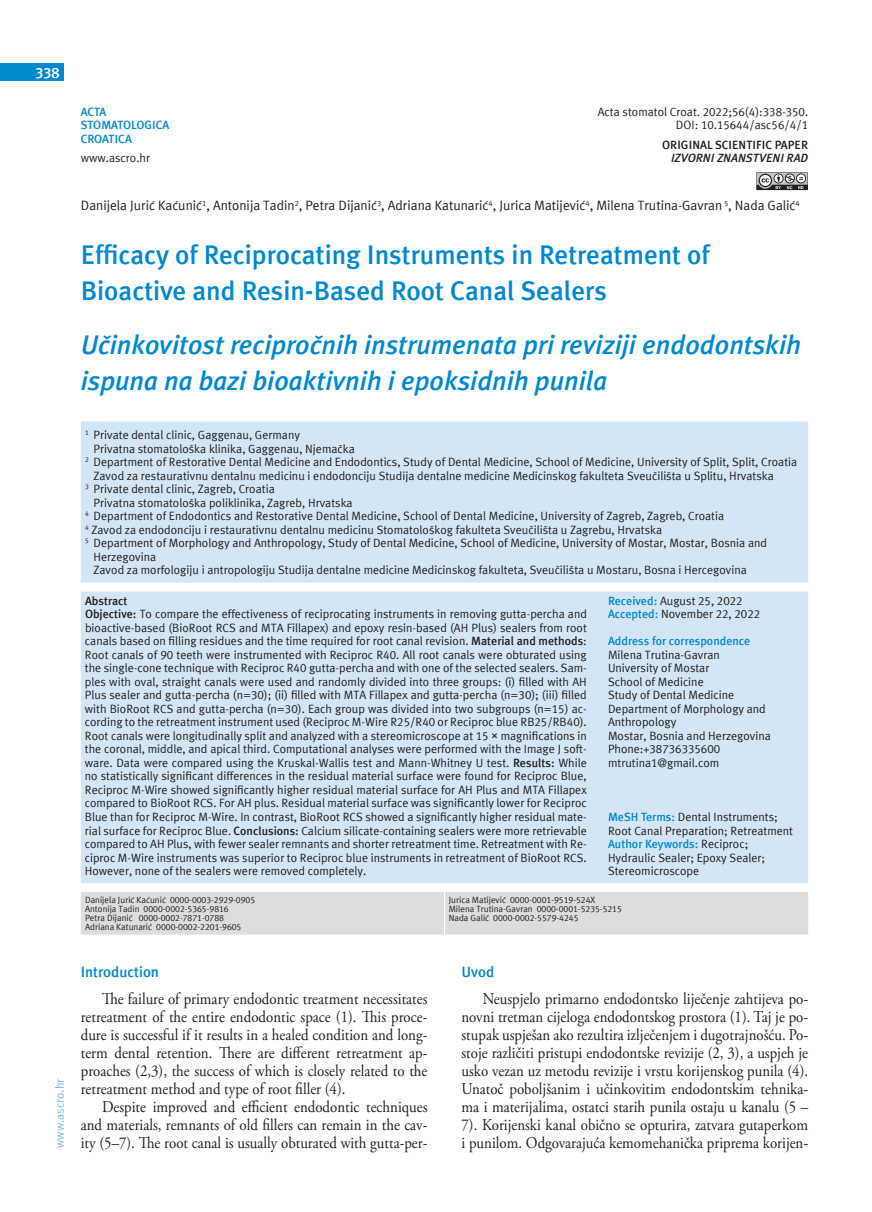
<style>
.page{position:relative;width:872px;height:1212px;background:#fff}
.page>*{position:absolute;margin:0;border:0;box-sizing:border-box;transform-origin:0 0}
.t1{font:italic 700 27px/36px "Meta ASC";color:#0089cf}
.t2{font:700 27px/36px "Meta ASC";color:#0089cf}
.t3{font:16.5px/18px "Adobe Garamond Pro";color:#231f20;text-align:justify;scale:.9 1}
.t4{font:700 15px "Meta ASC";color:#0089cf}
.t5{font:700 15px "Meta ASC";color:#fff}
.t6{font:13.5px "Meta ASC";color:#231f20}
.t7{font:12px/13.5px "Meta ASC";color:#231f20}
.t8{font:700 12px/13.5px "Meta ASC";color:#0089cf}
.t9{font:700 12px "Meta ASC";letter-spacing:.005em;color:#231f20}
.t10{font:italic 700 12px "Meta ASC";letter-spacing:.005em;color:#231f20}
.t11{font:12px "Meta ASC";color:#77b6e4}
.t12{font:9px/9px "Meta ASC";color:#231f20}
.s1{font-weight:700}
.s2{font-family:"Arial"}
.s3{font-weight:700;color:#0089cf}
</style>
<div class="page">
<div style="left:0;top:64px;width:64px;height:17px;background:#0089cf"></div>
<div style="left:81px;top:421px;width:727px;height:162px;background:#d4e6f6"></div>
<div style="left:81px;top:591px;width:727px;height:293px;background:#d4e6f6"></div>
<div style="left:81px;top:892px;width:727px;height:42px;background:#dcdddf"></div>
<hr style="left:444px;top:892px;width:1px;height:42px;background:#fff">
<svg style="left:756px;top:172px;width:52px;height:18px"></svg>
<p class="t5" style="left:35px;top:64px;width:26px">338</p>
<p class="t11" style="left:53px;top:1148px;width:71px;rotate:-90deg">www.ascro.hr</p>
<p class="t7" style="left:598px;top:105px;width:212px;text-align:right">Acta stomatol Croat. 2022;56(4):338-350.<br>DOI: 10.15644/asc56/4/1</p>
<p class="t9" style="left:662px;top:138px;width:147px">ORIGINAL SCIENTIFIC PAPER</p>
<p class="t10" style="left:671px;top:151px;width:139px">IZVORNI ZNANSTVENI RAD</p>
<p class="t6" style="left:81px;top:198px;width:720px">Danijela Jurić Kaćunić<sup>1</sup>, Antonija Tadin<sup>2</sup>, Petra Dijanić<sup>3</sup>, Adriana Katunarić<sup>4</sup>, Jurica Matijević<sup>4</sup>, Milena Trutina-Gavran <sup>5</sup>, Nada Galić<sup>4</sup></p>
<h1 class="t2" style="left:81px;top:237px;width:630px">Efficacy of Reciprocating Instruments in Retreatment of<br>Bioactive and Resin-Based Root Canal Sealers</h1>
<h1 class="t1" style="left:81px;top:327px;width:721px">Učinkovitost recipročnih instrumenata pri reviziji endodontskih ispuna na bazi bioaktivnih i epoksidnih punila</h1>
<p class="t8" style="left:81px;top:105px;width:90px">ACTA<br>STOMATOLOGICA<br>CROATICA</p>
<p class="t7" style="left:81px;top:151px;width:71px">www.ascro.hr</p>
<p class="t7" style="left:85px;top:428px;width:216px"><sup>1</sup> Private dental clinic, Gaggenau, Germany</p>
<p class="t7" style="left:94px;top:442px;width:263px">Privatna stomatološka klinika, Gaggenau, Njemačka</p>
<p class="t7" style="left:85px;top:455px;width:713px"><sup>2</sup> Department of Restorative Dental Medicine and Endodontics, Study of Dental Medicine, School of Medicine, University of Split, Split, Croatia</p>
<p class="t7" style="left:94px;top:469px;width:682px">Zavod za restaurativnu dentalnu medicinu i endodonciju Studija dentalne medicine Medicinskog fakulteta Sveučilišta u Splitu, Hrvatska</p>
<p class="t7" style="left:85px;top:482px;width:191px"><sup>3</sup> Private dental clinic, Zagreb, Croatia</p>
<p class="t7" style="left:94px;top:496px;width:261px">Privatna stomatološka poliklinika, Zagreb, Hrvatska</p>
<p class="t7" style="left:85px;top:509px;width:640px"><sup>4</sup> Department of Endodontics and Restorative Dental Medicine, School of Dental Medicine, University of Zagreb, Zagreb, Croatia</p>
<p class="t7" style="left:85px;top:523px;width:578px"><sup>4</sup> Zavod za endodonciju i restaurativnu dentalnu medicinu Stomatološkog fakulteta Sveučilišta u Zagrebu, Hrvatska</p>
<p class="t7" style="left:85px;top:536px;width:683px"><sup>5</sup> Department of Morphology and Anthropology, Study of Dental Medicine, School of Medicine, University of Mostar, Mostar, Bosnia and</p>
<p class="t7" style="left:94px;top:550px;width:64px">Herzegovina</p>
<p class="t7" style="left:94px;top:563px;width:655px">Zavod za morfologiju i antropologiju Studija dentalne medicine Medicinskog fakulteta, Sveučilišta u Mostaru, Bosna i Hercegovina</p>
<p class="t7" style="left:85px;top:594px;width:503px"><span class="s1">Abstract<br>Objective:</span> To compare the effectiveness of reciprocating instruments in removing gutta-percha and bioactive-based (BioRoot RCS and MTA Fillapex) and epoxy resin-based (AH Plus) sealers from root canals based on filling residues and the time required for root canal revision. <span class="s1">Material and methods</span>:<br>Root canals of 90 teeth were instrumented with Reciproc R40. All root canals were obturated using the single-cone technique with Reciproc R40 gutta-percha and with one of the selected sealers. Sam&shy;ples with oval, straight canals were used and randomly divided into three groups: (i) filled with AH Plus sealer and gutta-percha (n=30); (ii) filled with MTA Fillapex and gutta-percha (n=30); (iii) filled with BioRoot RCS and gutta-percha (n=30). Each group was divided into two subgroups (n=15) ac&shy;cording to the retreatment instrument used (Reciproc M-Wire R25/R40 or Reciproc blue RB25/RB40).<br>Root canals were longitudinally split and analyzed with a stereomicroscope at 15 <span class="s2">×</span> magnifications in the coronal, middle, and apical third. Computational analyses were performed with the Image J soft&shy;ware. Data were compared using the Kruskal-Wallis test and Mann-Whitney U test. <span class="s1">Results:</span> While no statistically significant differences in the residual material surface were found for Reciproc Blue, Reciproc M-Wire showed significantly higher residual material surface for AH Plus and MTA Fillapex compared to BioRoot RCS. For AH plus. Residual material surface was significantly lower for Reciproc Blue than for Reciproc M-Wire. In contrast, BioRoot RCS showed a significantly higher residual mate&shy;rial surface for Reciproc Blue. <span class="s1">Conclusions:</span> Calcium silicate-containing sealers were more retrievable compared to AH Plus, with fewer sealer remnants and shorter retreatment time. Retreatment with Re&shy;ciproc M-Wire instruments was superior to Reciproc blue instruments in retreatment of BioRoot RCS.<br>However, none of the sealers were removed completely.</p>
<p class="t7" style="left:608px;top:594px;width:154px"><span class="s3">Received:</span> August 25, 2022<br><span class="s3">Accepted:</span> November 22, 2022</p>
<p class="t8" style="left:608px;top:634px;width:144px">Address for correspondence</p>
<p class="t7" style="left:608px;top:648px;width:164px">Milena Trutina-Gavran<br>University of Mostar<br>School of Medicine<br>Study of Dental Medicine<br>Department of Morphology and<br>Anthropology<br>Mostar, Bosnia and Herzegovina<br>Phone:+38736335600 mtrutina1@gmail.com</p>
<p class="t7" style="left:608px;top:810px;width:187px"><span class="s3">MeSH Terms:</span> Dental Instruments;<br>Root Canal Preparation; Retreatment<br><span class="s3">Author Keywords:</span> Reciproc;<br>Hydraulic Sealer; Epoxy Sealer;<br>Stereomicroscope</p>
<p class="t12" style="left:85px;top:895px;width:172px">Danijela Jurić Kaćunić 0000-0003-2929-0905<br>Antonija Tadin 0000-0002-5365-9816<br>Petra Dijanić 0000-0002-7871-0788<br>Adriana Katunarić 0000-0002-2201-9605</p>
<p class="t12" style="left:449px;top:895px;width:175px">Jurica Matijević 0000-0001-9519-524X<br>Milena Trutina-Gavran 0000-0001-5235-5215<br>Nada Galić 0000-0002-5579-4245</p>
<p class="t4" style="left:81px;top:963px;width:80px">Introduction</p>
<p class="t3" style="left:81px;top:990px;width:387px;text-indent:21px">The failure of primary endodontic treatment necessitates retreatment of the entire endodontic space (1). This proce&shy;dure is successful if it results in a healed condition and long&shy;term dental retention. There are different retreatment ap&shy;proaches (2,3), the success of which is closely related to the retreatment method and type of root filler (4).</p>
<h2 class="t3" style="left:81px;top:1098px;width:387px;text-indent:21px">Despite improved and efficient endodontic techniques and materials, remnants of old fillers can remain in the cav&shy;ity (5–7). The root canal is usually obturated with gutta-per-</h2>
<p class="t4" style="left:461px;top:963px;width:34px">Uvod</p>
<p class="t3" style="left:461px;top:990px;width:387px;text-indent:21px">Neuspjelo primarno endodontsko liječenje zahtijeva po&shy;novni tretman cijeloga endodontskog prostora (1). Taj je po&shy;stupak uspješan ako rezultira izlječenjem i dugotrajnošću. Po&shy;stoje različiti pristupi endodontske revizije (2, 3), a uspjeh je usko vezan uz metodu revizije i vrstu korijenskog punila (4).<br>Unatoč poboljšanim i učinkovitim endodontskim tehnika&shy;ma i materijalima, ostatci starih punila ostaju u kanalu (5 – 7). Korijenski kanal obično se opturira, zatvara gutaperkom i punilom. Odgovarajuća kemomehanička priprema korijen-</p>
</div>
